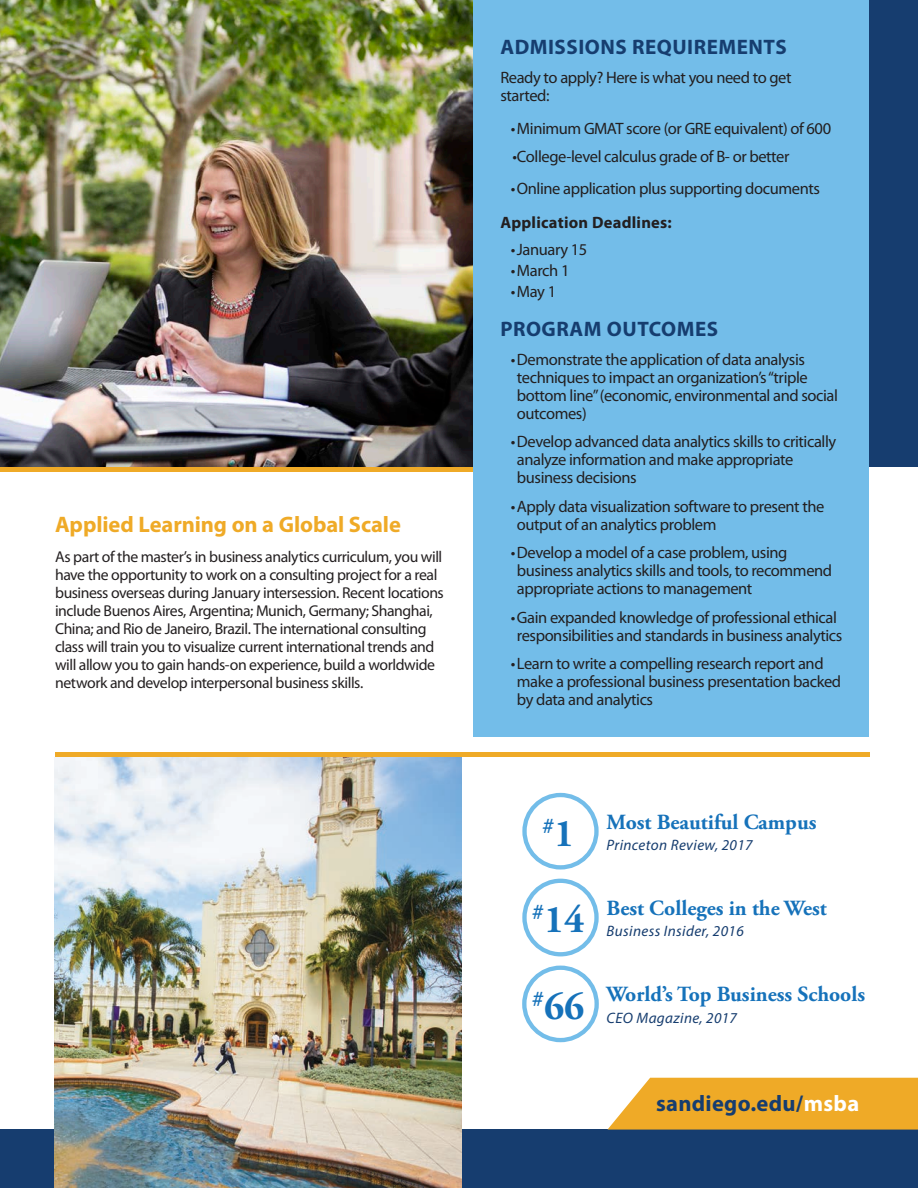
<style>
.page{position:relative;width:918px;height:1188px;background:#fff}
.page>*{position:absolute;margin:0;border:0;box-sizing:border-box;transform-origin:0 0}
.subTITLE{font:700 38.85px "Adobe Garamond Pro";color:#1672ba}
.subTITLE-2{font:700 22.65px "Adobe Garamond Pro";color:#1672ba}
.subTITLE-3{font:700 22.5px "Myriad Pro";letter-spacing:-.005em;color:#efaa27}
.regTEXT{font:700 22.5px "Myriad Pro";letter-spacing:.015em;color:#163d6f}
.subTITLE-4{font:700 21.6px "Adobe Garamond Pro";color:#1672ba}
.subTITLE-5{font:700 21px "Myriad Pro";letter-spacing:.025em;color:#163d6f}
.regTEXT-2{font:16.5px/18px "Myriad Pro";letter-spacing:-.025em;color:#231f20}
.regTEXT-3{font:700 16.5px "Myriad Pro";letter-spacing:.015em;color:#231f20}
.regTEXT-4{font:15.75px/18px "Myriad Pro";letter-spacing:-.03em;color:#231f20}
.subTITLE-6{font:italic 15.15px "Myriad Pro";letter-spacing:.025em;color:#163d6f}
.s1{font-size:38.85px}
.s2{color:#fff}
</style>
<div class="page">
<div style="left:0;top:467px;width:487px;height:5px;background:#efaa27"></div>
<div style="left:0;top:0;width:918px;height:467px;background:#163d6f"></div>
<img style="left:0;top:0;width:473px;height:467px">
<div style="left:473px;top:0;width:396px;height:736px;background:#73bde9"></div>
<div style="left:0;top:1130px;width:918px;height:58px;background:#163d6f"></div>
<div style="left:55px;top:752px;width:814px;height:5px;background:#efaa27"></div>
<img style="left:54px;top:757px;width:407px;height:431px">
<svg style="left:608px;top:1078px;width:310px;height:52px;background:#eeae36"></svg>
<div style="left:522px;top:793px;width:77px;height:77px;border:4px solid #73bde9;border-radius:50%"></div>
<div style="left:522px;top:879px;width:77px;height:77px;border:4px solid #73bde9;border-radius:50%"></div>
<div style="left:522px;top:966px;width:77px;height:76px;border:4px solid #73bde9;border-radius:50%"></div>
<p class="subTITLE-3" style="left:55px;top:510px;width:347px">Applied Learning on a Global Scale</p>
<p class="regTEXT-4" style="left:55px;top:548px;width:390px">As part of the master’s in business analytics curriculum, you will have the opportunity to work on a consulting project for a real business overseas during January intersession. Recent locations include Buenos Aires, Argentina; Munich, Germany; Shanghai, China; and Rio de Janeiro, Brazil. The international consulting class will train you to visualize current international trends and will allow you to gain hands-on experience, build a worldwide network and develop interpersonal business skills.</p>
<p class="subTITLE-5" style="left:500px;top:34px;width:288px">ADMISSIONS REQUIREMENTS</p>
<p class="regTEXT-2" style="left:500px;top:68px;width:293px">Ready to apply? Here is what you need to get started:</p>
<p class="regTEXT-2" style="left:511px;top:119px;width:322px">•Minimum GMAT score (or GRE equivalent) of 600</p>
<p class="regTEXT-2" style="left:512px;top:148px;width:279px">•College-level calculus grade of B- or better</p>
<p class="regTEXT-2" style="left:511px;top:179px;width:311px">•Online application plus supporting documents</p>
<p class="regTEXT-3" style="left:500px;top:212px;width:173px">Application Deadlines:</p>
<p class="regTEXT-2" style="left:511px;top:241px;width:78px">•January 15</p>
<p class="regTEXT-2" style="left:511px;top:262px;width:60px">•March 1</p>
<p class="regTEXT-2" style="left:511px;top:283px;width:47px">•May 1</p>
<p class="subTITLE-5" style="left:500px;top:315px;width:219px">PROGRAM OUTCOMES</p>
<p class="regTEXT-2" style="left:517px;top:350px;width:323px;text-indent:-6px">•Demonstrate the application of data analysis techniques to impact an organization’s “triple bottom line” (economic, environmental and social outcomes)</p>
<p class="regTEXT-2" style="left:517px;top:432px;width:321px;text-indent:-6px">•Develop advanced data analytics skills to critically analyze information and make appropriate business decisions</p>
<p class="regTEXT-2" style="left:517px;top:497px;width:309px;text-indent:-6px">•Apply data visualization software to present the output of an analytics problem</p>
<p class="regTEXT-2" style="left:517px;top:543px;width:317px;text-indent:-6px">•Develop a model of a case problem, using business analytics skills and tools, to recommend appropriate actions to management</p>
<p class="regTEXT-2" style="left:511px;top:608px;width:333px;text-align:center">•Gain expanded knowledge of professional ethical responsibilities and standards in business analytics</p>
<p class="regTEXT-2" style="left:517px;top:654px;width:326px;text-indent:-6px">•Learn to write a compelling research report and make a professional business presentation backed by data and analytics</p>
<p class="subTITLE-2" style="left:542px;top:813px;width:34px">#<span class="s1">1</span></p>
<p class="subTITLE" style="left:532px;top:897px;width:54px"><sup>#</sup>14</p>
<p class="subTITLE" style="left:532px;top:984px;width:54px"><sup>#</sup>66</p>
<p class="subTITLE-4" style="left:607px;top:809px;width:211px">Most Beautiful Campus</p>
<p class="subTITLE-6" style="left:607px;top:836px;width:148px">Princeton Review, 2017</p>
<p class="subTITLE-4" style="left:607px;top:895px;width:222px">Best Colleges in the West</p>
<p class="subTITLE-6" style="left:607px;top:922px;width:139px">Business Insider, 2016</p>
<p class="subTITLE-4" style="left:607px;top:982px;width:260px">World’s Top Business Schools</p>
<p class="subTITLE-6" style="left:607px;top:1008px;width:132px">CEO Magazine, 2017</p>
<p class="regTEXT" style="left:656px;top:1088px;width:205px">sandiego.edu/<span class="s2">msba</span></p>
</div>
